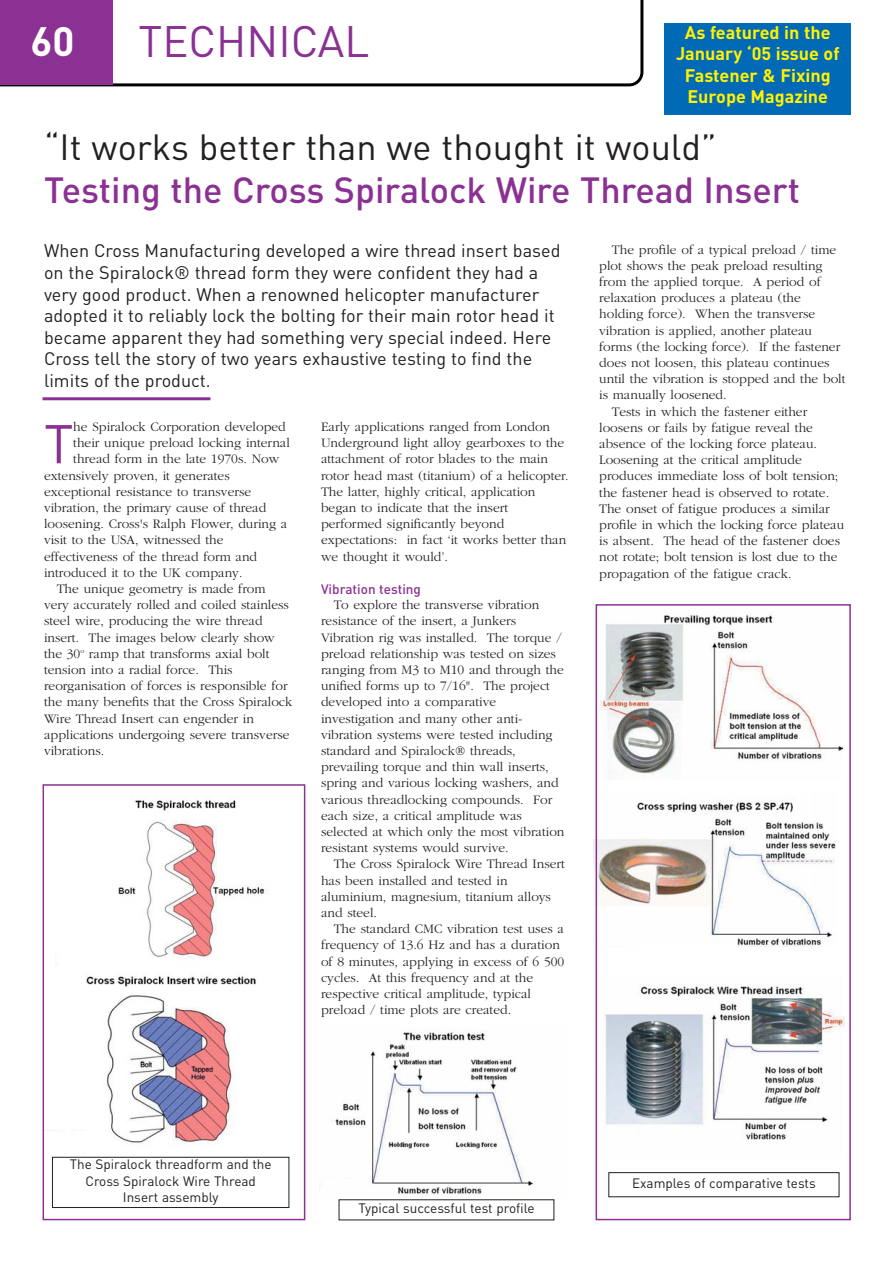
<style>
.page{position:relative;width:893px;height:1263px;background:#fff}
.page>*{position:absolute;margin:0;border:0;box-sizing:border-box;transform-origin:0 0}
.t1{font:53.7px "DIN";color:#8a3193}
.t2{font:43.5px "DIN";color:#8a3193}
.t3{font:700 40.5px "DIN";color:#fff}
.t4{font:500 36px "DIN";color:#8a3193}
.t5{font:36px "DIN";color:#231f20}
.t6{font:18px/21.6px "DIN";color:#231f20}
.t7{font:700 18px/21.6px "DIN";color:#fff200;text-align:center}
.t8{font:300 13.5px/16.2px "Garamond";color:#231f20}
.t9{font:13.5px/16.2px "DIN";color:#231f20;text-align:center}
.t10{font:500 13.5px "DIN";color:#8a3193}
</style>
<div class="page">
<svg style="left:0;top:0;width:643px;height:86px"></svg>
<div style="left:0;top:0;width:112px;height:85px;background:#8a3193"></div>
<hr style="left:43px;top:397px;width:167px;height:3px;background:#8a3193">
<img style="left:118px;top:798px;width:147px;height:160px">
<img style="left:86px;top:976px;width:170px;height:168px">
<div style="left:43px;top:784px;width:262px;height:436px;border:2px solid #8a3193"></div>
<img style="left:335px;top:1030px;width:199px;height:165px">
<div style="left:52px;top:1157px;width:237px;height:51px;border:1px solid #231f20"></div>
<img style="left:594px;top:615px;width:248px;height:159px">
<img style="left:593px;top:802px;width:243px;height:145px">
<img style="left:605px;top:984px;width:240px;height:156px">
<div style="left:608px;top:1172px;width:231px;height:25px;border:1px solid #231f20"></div>
<div style="left:595px;top:604px;width:255px;height:616px;border:2px solid #8a3193"></div>
<div style="left:664px;top:23px;width:186px;height:92px;background:#006ab6"></div>
<h3 class="t3" style="left:31px;top:27px;width:45px">60</h3>
<h2 class="t2" style="left:139px;top:26px;width:232px">TECHNICAL</h2>
<h3 class="t7" style="left:676px;top:23px;width:165px">As featured in the<br>January ‘05 issue of<br>Fastener &amp; Fixing<br>Europe Magazine</h3>
<h3 class="t5" style="left:44px;top:134px;width:674px">“It works better than we thought it would”</h3>
<h3 class="t4" style="left:44px;top:177px;width:757px">Testing the Cross Spiralock Wire Thread Insert</h3>
<p class="t6" style="left:44px;top:242px;width:518px">When Cross Manufacturing developed a wire thread insert based on the Spiralock® thread form they were confident they had a very good product. When a renowned helicopter manufacturer adopted it to reliably lock the bolting for their main rotor head it became apparent they had something very special indeed. Here Cross tell the story of two years exhaustive testing to find the limits of the product.</p>
<h1 class="t1" style="left:44px;top:425px;width:31px">T</h1>
<p class="t8" style="left:73px;top:420px;width:214px">he Spiralock Corporation developed</p>
<p class="t8" style="left:73px;top:436px;width:218px">their unique preload locking internal</p>
<p class="t8" style="left:73px;top:452px;width:207px">thread form in the late 1970s. Now</p>
<p class="t8" style="left:44px;top:468px;width:187px">extensively proven, it generates</p>
<p class="t8" style="left:44px;top:484px;width:209px">exceptional resistance to transverse</p>
<p class="t8" style="left:44px;top:501px;width:224px">vibration, the primary cause of thread</p>
<p class="t8" style="left:44px;top:517px;width:245px">loosening. Cross's Ralph Flower, during a</p>
<p class="t8" style="left:44px;top:533px;width:181px">visit to the USA, witnessed the</p>
<p class="t8" style="left:44px;top:549px;width:215px">effectiveness of the thread form and</p>
<p class="t8" style="left:44px;top:565px;width:200px">introduced it to the UK company.</p>
<p class="t8" style="left:57px;top:582px;width:210px">The unique geometry is made from</p>
<p class="t8" style="left:44px;top:598px;width:246px">very accurately rolled and coiled stainless</p>
<p class="t8" style="left:44px;top:614px;width:220px">steel wire, producing the wire thread</p>
<p class="t8" style="left:44px;top:630px;width:232px">insert. The images below clearly show</p>
<p class="t8" style="left:44px;top:646px;width:227px">the 30<sup>o</sup> ramp that transforms axial bolt</p>
<p class="t8" style="left:44px;top:663px;width:190px">tension into a radial force. This</p>
<p class="t8" style="left:44px;top:679px;width:245px">reorganisation of forces is responsible for</p>
<p class="t8" style="left:44px;top:695px;width:250px">the many benefits that the Cross Spiralock</p>
<p class="t8" style="left:44px;top:711px;width:211px">Wire Thread Insert can engender in</p>
<p class="t8" style="left:44px;top:727px;width:247px">applications undergoing severe transverse</p>
<p class="t8" style="left:44px;top:744px;width:62px">vibrations.</p>
<p class="t8" style="left:321px;top:420px;width:249px">Early applications ranged from London Underground light alloy gearboxes to the attachment of rotor blades to the main rotor head mast (titanium) of a helicopter.<br>The latter, highly critical, application began to indicate that the insert performed significantly beyond expectations: in fact ‘it works better than we thought it would’.</p>
<p class="t10" style="left:321px;top:584px;width:101px">Vibration testing</p>
<p class="t8" style="left:321px;top:598px;width:245px;text-indent:13px">To explore the transverse vibration resistance of the insert, a Junkers Vibration rig was installed. The torque / preload relationship was tested on sizes ranging from M3 to M10 and through the unified forms up to 7/16". The project developed into a comparative investigation and many other anti&shy;vibration systems were tested including standard and Spiralock® threads, prevailing torque and thin wall inserts, spring and various locking washers, and various threadlocking compounds. For each size, a critical amplitude was selected at which only the most vibration resistant systems would survive.</p>
<p class="t8" style="left:321px;top:857px;width:245px;text-indent:13px">The Cross Spiralock Wire Thread Insert has been installed and tested in aluminium, magnesium, titanium alloys and steel.</p>
<p class="t8" style="left:321px;top:922px;width:245px;text-indent:13px">The standard CMC vibration test uses a frequency of 13.6 Hz and has a duration of 8 minutes, applying in excess of 6 500 cycles. At this frequency and at the respective critical amplitude, typical preload / time plots are created.</p>
<p class="t8" style="left:612px;top:242px;width:226px">The profile of a typical preload / time</p>
<p class="t8" style="left:599px;top:258px;width:225px">plot shows the peak preload resulting</p>
<p class="t8" style="left:599px;top:275px;width:223px">from the applied torque. A period of</p>
<p class="t8" style="left:599px;top:291px;width:203px">relaxation produces a plateau (the</p>
<p class="t8" style="left:599px;top:307px;width:217px">holding force). When the transverse</p>
<p class="t8" style="left:599px;top:323px;width:214px">vibration is applied, another plateau</p>
<p class="t8" style="left:599px;top:339px;width:242px">forms (the locking force). If the fastener</p>
<p class="t8" style="left:599px;top:356px;width:232px">does not loosen, this plateau continues</p>
<p class="t8" style="left:599px;top:372px;width:248px">until the vibration is stopped and the bolt</p>
<p class="t8" style="left:599px;top:388px;width:129px">is manually loosened.</p>
<p class="t8" style="left:612px;top:404px;width:197px">Tests in which the fastener either</p>
<p class="t8" style="left:599px;top:420px;width:215px">loosens or fails by fatigue reveal the</p>
<p class="t8" style="left:599px;top:437px;width:219px">absence of the locking force plateau.</p>
<p class="t8" style="left:599px;top:453px;width:204px">Loosening at the critical amplitude</p>
<p class="t8" style="left:599px;top:469px;width:241px">produces immediate loss of bolt tension;</p>
<p class="t8" style="left:599px;top:485px;width:231px">the fastener head is observed to rotate.</p>
<p class="t8" style="left:599px;top:501px;width:232px">The onset of fatigue produces a similar</p>
<p class="t8" style="left:599px;top:518px;width:246px">profile in which the locking force plateau</p>
<p class="t8" style="left:599px;top:534px;width:242px">is absent. The head of the fastener does</p>
<p class="t8" style="left:599px;top:550px;width:240px">not rotate; bolt tension is lost due to the</p>
<p class="t8" style="left:599px;top:566px;width:194px">propagation of the fatigue crack.</p>
<p class="t9" style="left:70px;top:1158px;width:203px">The Spiralock threadform and the<br>Cross Spiralock Wire Thread<br>Insert assembly</p>
<p class="t9" style="left:358px;top:1202px;width:178px">Typical successful test profile</p>
<p class="t9" style="left:632px;top:1177px;width:185px">Examples of comparative tests</p>
</div>
